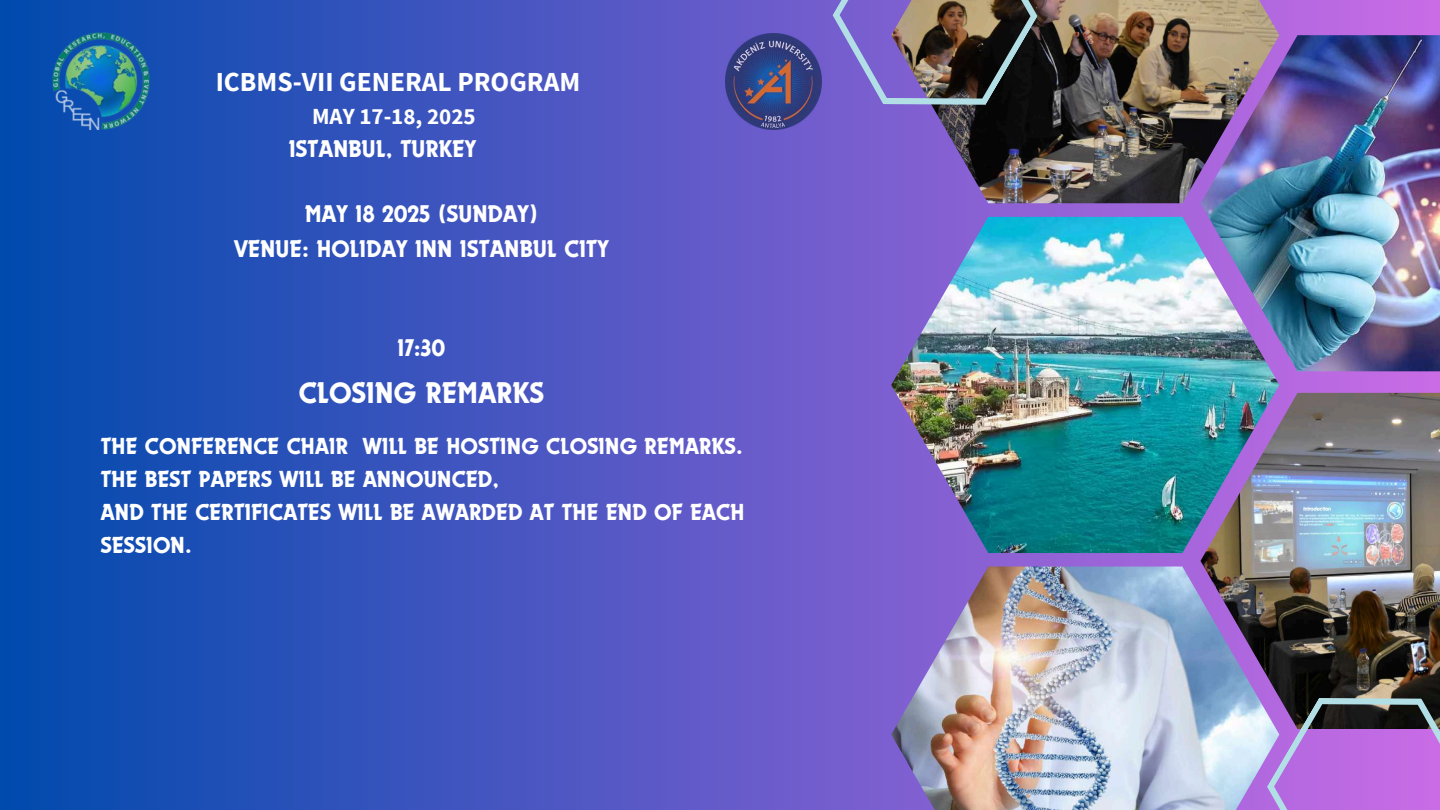
<style>
.page{position:relative;width:1440px;height:810px;background:#fff}
.page>*{position:absolute;margin:0;border:0;box-sizing:border-box;transform-origin:0 0}
.t1{font:500 31px "Dynamo Com";letter-spacing:.005em;color:#fff}
.t2{font:700 27.5px "Source Sans Pro";color:#fff}
.t3{font:500 25px/34.5px "Dynamo Com";letter-spacing:.005em;color:#fff;text-align:center}
.t4{font:500 24px/33px "Dynamo Com";letter-spacing:.005em;color:#fff}
.t5{font:700 23px "Source Sans Pro";color:#fff}
</style>
<div class="page">
<div style="left:0;top:0;width:1440px;height:810px;background:linear-gradient(to right,#004aad,#c96de5)"></div>
<img style="left:52px;top:32px;width:98px;height:98px">
<img style="left:725px;top:34px;width:82px;height:96px">
<img style="left:1200px;top:35px;width:240px;height:336px">
<img style="left:891px;top:0;width:388px;height:203px">
<img style="left:891px;top:217px;width:388px;height:336px">
<img style="left:1200px;top:393px;width:240px;height:261px">
<img style="left:891px;top:567px;width:388px;height:243px">
<svg style="left:1241px;top:654px;width:199px;height:156px;background:#865f9b"></svg>
<img style="left:807px;top:0;width:257px;height:149px">
<p class="t2" style="left:216px;top:64px;width:366px">ICBMS-VII GENERAL PROGRAM</p>
<p class="t5" style="left:312px;top:101px;width:165px">MAY 17-18, 2025</p>
<p class="t3" style="left:289px;top:131px;width:189px">ISTANBUL, TURKEY</p>
<p class="t3" style="left:234px;top:197px;width:376px">MAY 18 2025 (SUNDAY)<br>VENUE: HOLIDAY INN ISTANBUL CITY</p>
<p class="t3" style="left:398px;top:331px;width:49px">17:30</p>
<p class="t1" style="left:299px;top:375px;width:247px">CLOSING REMARKS</p>
<p class="t4" style="left:101px;top:430px;width:645px">THE CONFERENCE CHAIR WILL BE HOSTING CLOSING REMARKS.<br>THE BEST PAPERS WILL BE ANNOUNCED,<br>AND THE CERTIFICATES WILL BE AWARDED AT THE END OF EACH SESSION.</p>
</div>
